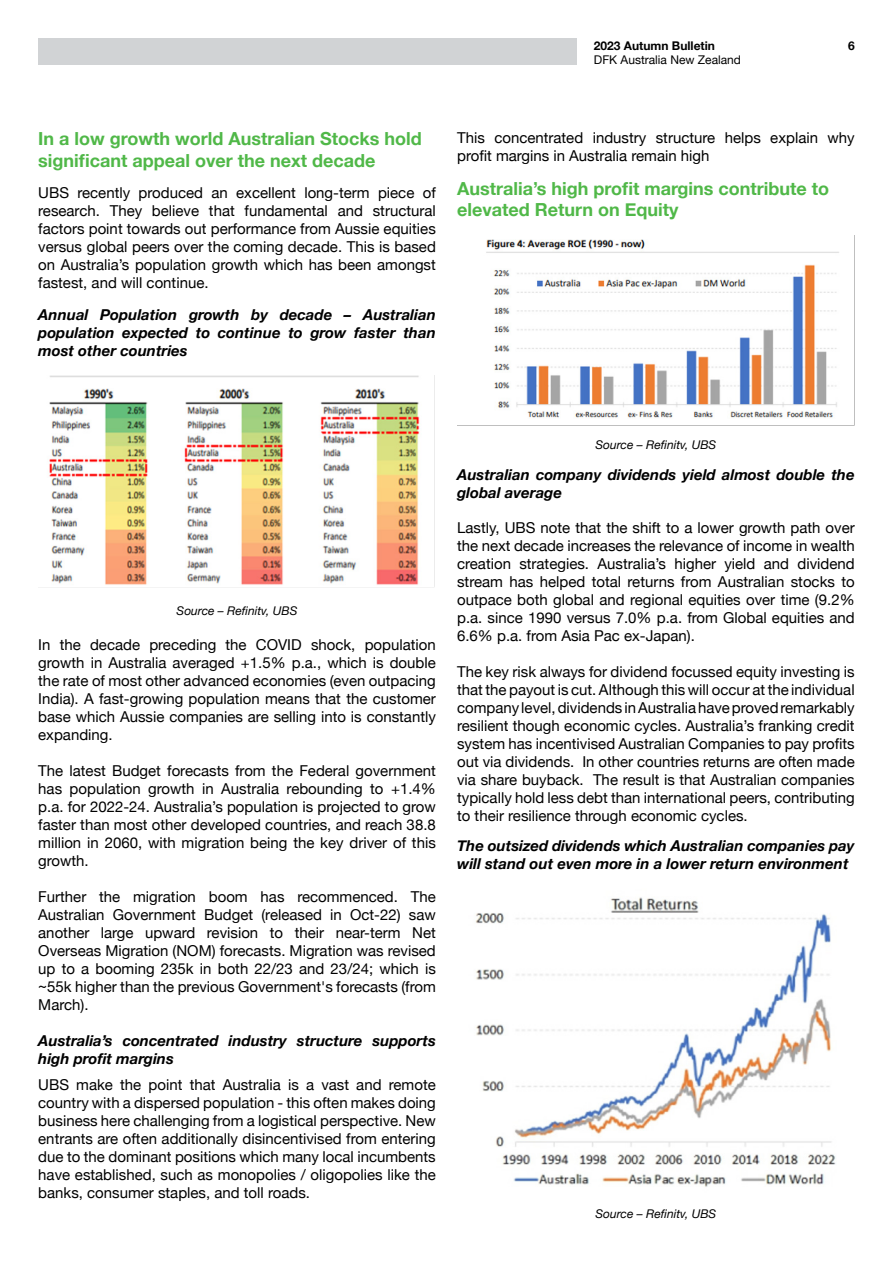
<style>
.page{position:relative;width:893px;height:1263px;background:#fff}
.page>*{position:absolute;margin:0;border:0;box-sizing:border-box;transform-origin:0 0}
.t1{font:700 18px/21.6px "Helvetica Neue";color:#50b848}
.t2{font:15px/18px "Helvetica Neue";color:#000;text-align:justify}
.t3{font:italic 700 15px/18px "Helvetica Neue";color:#000}
.t4{font:italic 12px "Helvetica Neue";color:#000}
.t5{font:12px "Helvetica Neue";color:#000}
.t6{font:700 12px "Helvetica Neue";color:#000}
</style>
<div class="page">
<div style="left:38px;top:38px;width:539px;height:26px;background:#d1d3d5"></div>
<img style="left:38px;top:376px;width:397px;height:212px">
<img style="left:457px;top:236px;width:398px;height:190px">
<img style="left:475px;top:897px;width:361px;height:290px">
<p class="t6" style="left:594px;top:36px;width:123px">2023 Autumn Bulletin</p>
<p class="t6" style="left:848px;top:36px;width:8px">6</p>
<p class="t5" style="left:594px;top:51px;width:149px">DFK Australia New Zealand</p>
<p class="t1" style="left:38px;top:128px;width:385px">In a low growth world Australian Stocks hold significant appeal over the next decade</p>
<p class="t2" style="left:38px;top:185px;width:399px">UBS recently produced an excellent long-term piece of research. They believe that fundamental and structural factors point towards out performance from Aussie equities versus global peers over the coming decade. This is based on Australia’s population growth which has been amongst fastest, and will continue.</p>
<p class="t3" style="left:38px;top:306px;width:399px;text-align:justify">Annual Population growth by decade – Australian population expected to continue to grow faster than most other countries</p>
<p class="t2" style="left:457px;top:129px;width:399px">This concentrated industry structure helps explain why profit margins in Australia remain high</p>
<p class="t1" style="left:457px;top:178px;width:374px">Australia’s high profit margins contribute to elevated Return on Equity</p>
<p class="t4" style="left:177px;top:602px;width:122px">Source – Refinitv, UBS</p>
<p class="t2" style="left:38px;top:637px;width:399px">In the decade preceding the COVID shock, population growth in Australia averaged +1.5% p.a., which is double the rate of most other advanced economies (even outpacing India). A fast-growing population means that the customer base which Aussie companies are selling into is constantly expanding.</p>
<p class="t2" style="left:38px;top:763px;width:399px">The latest Budget forecasts from the Federal government has population growth in Australia rebounding to +1.4% p.a. for 2022-24. Australia’s population is projected to grow faster than most other developed countries, and reach 38.8 million in 2060, with migration being the key driver of this growth.</p>
<p class="t2" style="left:38px;top:889px;width:399px">Further the migration boom has recommenced. The Australian Government Budget (released in Oct-22) saw another large upward revision to their near-term Net Overseas Migration (NOM) forecasts. Migration was revised up to a booming 235k in both 22/23 and 23/24; which is ~55k higher than the previous Government's forecasts (from March).</p>
<p class="t3" style="left:38px;top:1032px;width:399px">Australia’s concentrated industry structure supports high profit margins</p>
<p class="t2" style="left:38px;top:1076px;width:399px">UBS make the point that Australia is a vast and remote country with a dispersed population - this often makes doing business here challenging from a logistical perspective. New entrants are often additionally disincentivised from entering due to the dominant positions which many local incumbents have established, such as monopolies / oligopolies like the banks, consumer staples, and toll roads.</p>
<p class="t4" style="left:595px;top:437px;width:122px">Source – Refinitv, UBS</p>
<p class="t3" style="left:457px;top:466px;width:399px">Australian company dividends yield almost double the global average</p>
<p class="t2" style="left:457px;top:520px;width:399px">Lastly, UBS note that the shift to a lower growth path over the next decade increases the relevance of income in wealth creation strategies. Australia’s higher yield and dividend stream has helped total returns from Australian stocks to outpace both global and regional equities over time (9.2% p.a. since 1990 versus 7.0% p.a. from Global equities and 6.6% p.a. from Asia Pac ex-Japan).</p>
<p class="t2" style="left:457px;top:664px;width:399px">The key risk always for dividend focussed equity investing is that the payout is cut. Although this will occur at the individual company level, dividends in Australia have proved remarkably resilient though economic cycles. Australia’s franking credit system has incentivised Australian Companies to pay profits out via dividends. In other countries returns are often made via share buyback. The result is that Australian companies typically hold less debt than international peers, contributing to their resilience through economic cycles.</p>
<p class="t3" style="left:457px;top:837px;width:399px">The outsized dividends which Australian companies pay will stand out even more in a lower return environment</p>
<p class="t4" style="left:595px;top:1205px;width:122px">Source – Refinitv, UBS</p>
</div>
